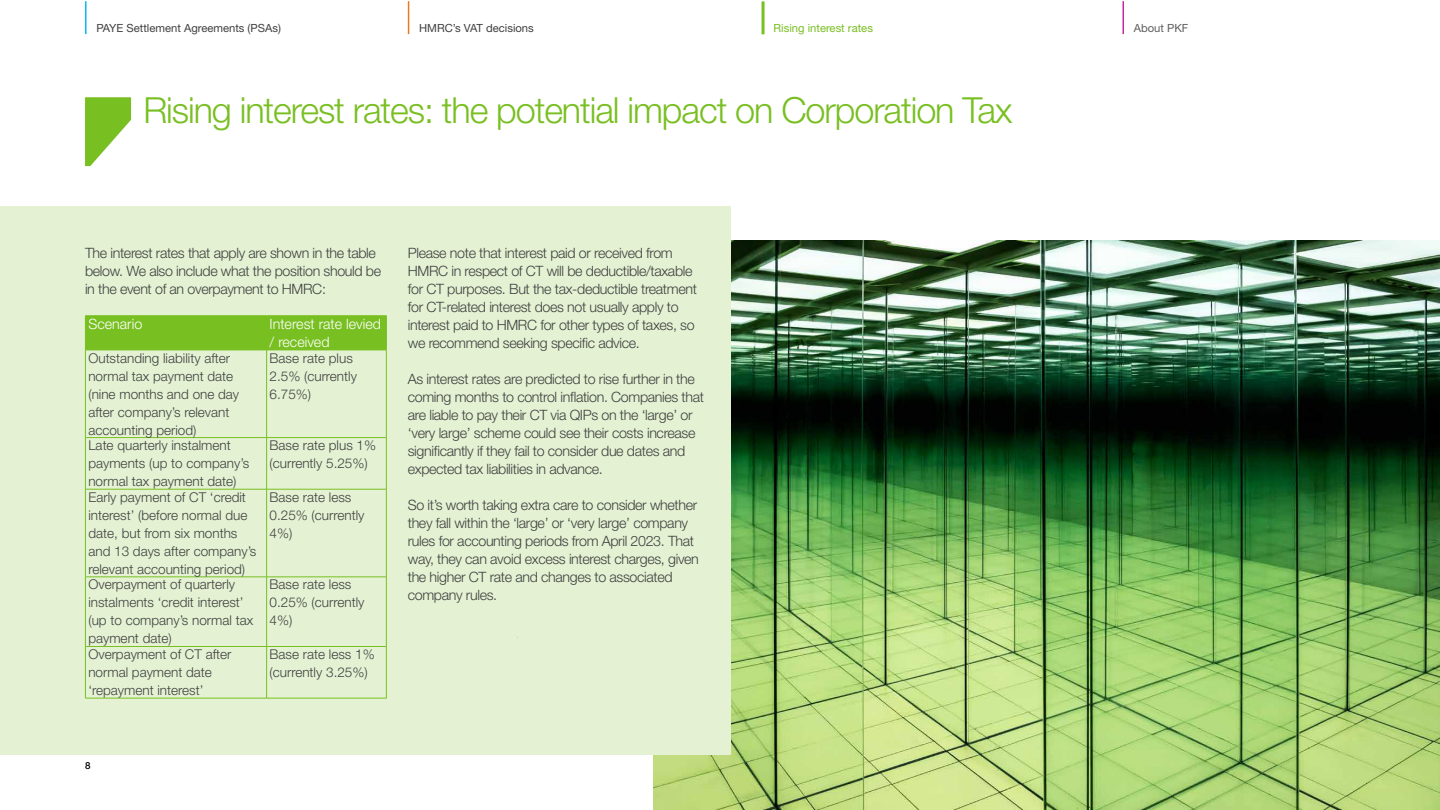
<style>
.page{position:relative;width:1440px;height:810px;background:#fff}
.page>*{position:absolute;margin:0;border:0;box-sizing:border-box;transform-origin:0 0}
.t1{font:300 36px "Helvetica Neue LT Std";letter-spacing:-.03em;color:#78bf21}
.t2{font:300 14.25px/18px "Helvetica Neue LT Std";letter-spacing:-.025em;color:#404040}
.t3{font:300 14.25px/18px "Helvetica Neue LT Std";color:#fff}
.t4{font:300 13.5px/18px "Helvetica Neue LT Std";color:#404040}
.t5{font:11.25px "Helvetica Neue LT Std";color:#404040}
.t6{font:11.25px "Helvetica Neue LT Std";color:#78bf21}
.t7{font:11.25px "Helvetica Neue LT Std";color:#5f5f5f}
.t8{font:500 9.75px "Helvetica Neue LT Std";color:#000}
</style>
<div class="page">
<img style="left:653px;top:240px;width:787px;height:570px">
<div style="left:0;top:206px;width:731px;height:549px;background:#e4f2d3"></div>
<svg style="left:85px;top:97px;width:46px;height:69px"></svg>
<div style="left:86px;top:316px;width:300px;height:34px;background:#78bf21"></div>
<hr style="left:85px;top:350px;width:1px;height:87px;background:#78bf21">
<hr style="left:266px;top:350px;width:1px;height:87px;background:#78bf21">
<hr style="left:386px;top:350px;width:1px;height:87px;background:#78bf21">
<hr style="left:85px;top:437px;width:182px;height:1px;background:#78bf21">
<hr style="left:85px;top:438px;width:1px;height:51px;background:#78bf21">
<hr style="left:267px;top:437px;width:120px;height:1px;background:#78bf21">
<hr style="left:266px;top:438px;width:1px;height:51px;background:#78bf21">
<hr style="left:386px;top:438px;width:1px;height:51px;background:#78bf21">
<hr style="left:85px;top:489px;width:182px;height:1px;background:#78bf21">
<hr style="left:85px;top:489px;width:1px;height:88px;background:#78bf21">
<hr style="left:267px;top:489px;width:120px;height:1px;background:#78bf21">
<hr style="left:266px;top:489px;width:1px;height:88px;background:#78bf21">
<hr style="left:386px;top:489px;width:1px;height:88px;background:#78bf21">
<hr style="left:85px;top:577px;width:182px;height:1px;background:#78bf21">
<hr style="left:85px;top:577px;width:1px;height:69px;background:#78bf21">
<hr style="left:267px;top:577px;width:120px;height:1px;background:#78bf21">
<hr style="left:266px;top:577px;width:1px;height:69px;background:#78bf21">
<hr style="left:386px;top:577px;width:1px;height:69px;background:#78bf21">
<hr style="left:85px;top:646px;width:182px;height:1px;background:#78bf21">
<hr style="left:85px;top:647px;width:1px;height:51px;background:#78bf21">
<hr style="left:267px;top:646px;width:120px;height:1px;background:#78bf21">
<hr style="left:266px;top:647px;width:1px;height:51px;background:#78bf21">
<hr style="left:386px;top:647px;width:1px;height:51px;background:#78bf21">
<hr style="left:85px;top:698px;width:182px;height:1px;background:#78bf21">
<hr style="left:267px;top:698px;width:120px;height:1px;background:#78bf21">
<hr style="left:85px;top:315px;width:182px;height:1px;background:#78bf21">
<hr style="left:85px;top:316px;width:1px;height:34px;background:#78bf21">
<hr style="left:267px;top:315px;width:120px;height:1px;background:#78bf21">
<hr style="left:266px;top:316px;width:1px;height:34px;background:#78bf21">
<hr style="left:386px;top:316px;width:1px;height:34px;background:#78bf21">
<hr style="left:85px;top:350px;width:182px;height:1px;background:#78bf21">
<hr style="left:267px;top:350px;width:120px;height:1px;background:#78bf21">
<hr style="left:762px;top:1px;width:3px;height:33px;background:#78bf21">
<hr style="left:1123px;top:1px;width:1px;height:33px;background:#c4299b">
<hr style="left:408px;top:1px;width:1px;height:33px;background:#ed7821">
<hr style="left:85px;top:1px;width:2px;height:33px;background:#00bce7">
<p class="t5" style="left:96px;top:23px;width:186px">PAYE Settlement Agreements (PSAs)</p>
<p class="t5" style="left:419px;top:23px;width:116px">HMRC’s VAT decisions</p>
<p class="t6" style="left:774px;top:24px;width:101px">Rising interest rates</p>
<p class="t7" style="left:1134px;top:24px;width:56px">About PKF</p>
<h1 class="t1" style="left:143px;top:97px;width:871px">Rising interest rates: the potential impact on Corporation Tax</h1>
<p class="t2" style="left:85px;top:246px;width:298px">The interest rates that apply are shown in the table below. We also include what the position should be in the event of an overpayment to HMRC:</p>
<p class="t3" style="left:88px;top:316px;width:55px">Scenario</p>
<p class="t3" style="left:270px;top:316px;width:113px">Interest rate levied / received</p>
<p class="t4" style="left:88px;top:350px;width:152px">Outstanding liability after normal tax payment date (nine months and one day after company’s relevant accounting period)</p>
<p class="t4" style="left:270px;top:350px;width:89px">Base rate plus<br>2.5% (currently<br>6.75%)</p>
<p class="t4" style="left:88px;top:438px;width:162px">Late quarterly instalment payments (up to company’s normal tax payment date)</p>
<p class="t4" style="left:270px;top:438px;width:108px">Base rate plus 1% (currently 5.25%)</p>
<p class="t4" style="left:88px;top:489px;width:170px">Early payment of CT ‘credit interest’ (before normal due date, but from six months and 13 days after company’s relevant accounting period)</p>
<p class="t4" style="left:270px;top:489px;width:96px">Base rate less<br>0.25% (currently<br>4%)</p>
<p class="t4" style="left:88px;top:577px;width:166px">Overpayment of quarterly instalments ‘credit interest’ (up to company’s normal tax payment date)</p>
<p class="t4" style="left:270px;top:577px;width:96px">Base rate less<br>0.25% (currently<br>4%)</p>
<p class="t4" style="left:88px;top:647px;width:145px">Overpayment of CT after normal payment date ‘repayment interest’</p>
<p class="t4" style="left:270px;top:647px;width:107px">Base rate less 1% (currently 3.25%)</p>
<p class="t8" style="left:85px;top:762px;width:7px">8</p>
<p class="t2" style="left:408px;top:246px;width:291px">Please note that interest paid or received from HMRC in respect of CT will be deductible/taxable for CT purposes. But the tax-deductible treatment for CT-related interest does not usually apply to interest paid to HMRC for other types of taxes, so we recommend seeking specific advice.</p>
<p class="t2" style="left:408px;top:372px;width:298px">As interest rates are predicted to rise further in the coming months to control inflation. Companies that are liable to pay their CT via QIPs on the ‘large’ or ‘very large’ scheme could see their costs increase significantly if they fail to consider due dates and expected tax liabilities in advance.</p>
<p class="t2" style="left:408px;top:498px;width:293px">So it’s worth taking extra care to consider whether they fall within the ‘large’ or ‘very large’ company rules for accounting periods from April 2023. That way, they can avoid excess interest charges, given the higher CT rate and changes to associated company rules.</p>
</div>
